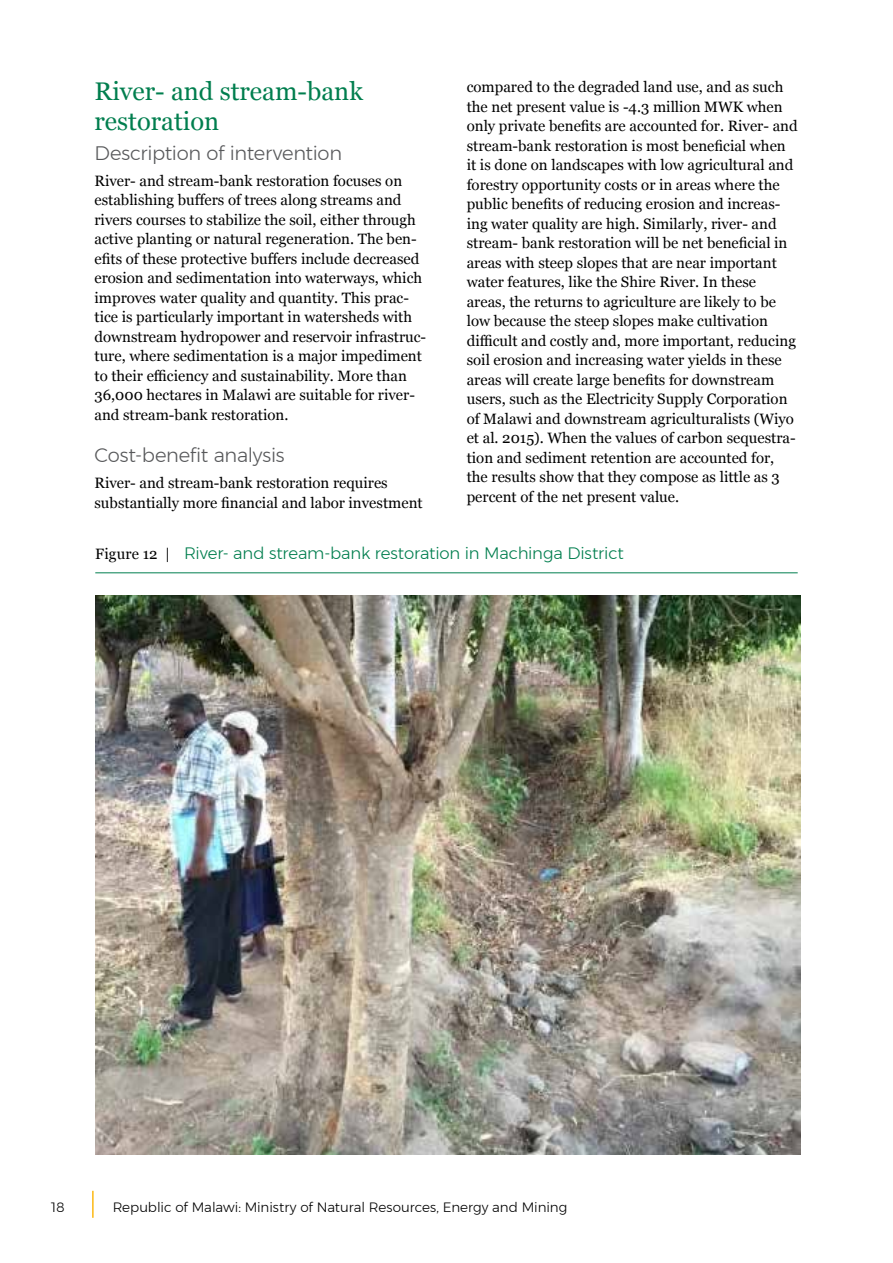
<style>
.page{position:relative;width:893px;height:1263px;background:#fff}
.page>*{position:absolute;margin:0;border:0;box-sizing:border-box;transform-origin:0 0}
.t1{font:25.5px/30px "Georgia";color:#007e4e}
.t2{font:300 19.5px "Montserrat";letter-spacing:-.015em;color:#58595b}
.t3{font:300 16.5px "Montserrat";letter-spacing:-.01em;color:#007e4e}
.t4{font:15px/19.5px "Georgia";color:#000}
.t5{font:300 13.5px "Montserrat";letter-spacing:-.005em;color:#000}
.s1{font-family:"Georgia";font-weight:400;font-size:15px;color:#000}
</style>
<div class="page">
<hr style="left:92px;top:1191px;width:2px;height:27px;background:#fdb913">
<img style="left:95px;top:595px;width:706px;height:560px">
<hr style="left:95px;top:572px;width:703px;height:1px;background:#007e4e">
<h1 class="t1" style="left:94px;top:75px;width:270px">River- and stream-bank restoration</h1>
<h2 class="t2" style="left:94px;top:138px;width:249px">Description of intervention</h2>
<p class="t4" style="left:94px;top:170px;width:333px">River- and stream-bank restoration focuses on establishing buffers of trees along streams and rivers courses to stabilize the soil, either through active planting or natural regeneration. The ben&shy;efits of these protective buffers include decreased erosion and sedimentation into waterways, which improves water quality and quantity. This prac&shy;tice is particularly important in watersheds with downstream hydropower and reservoir infrastruc&shy;ture, where sedimentation is a major impediment to their efficiency and sustainability. More than 36,000 hectares in Malawi are suitable for river&shy;and stream-bank restoration.</p>
<h2 class="t2" style="left:94px;top:440px;width:192px">Cost-benefit analysis</h2>
<p class="t4" style="left:94px;top:472px;width:330px">River- and stream-bank restoration requires substantially more financial and labor investment</p>
<p class="t4" style="left:467px;top:77px;width:332px">compared to the degraded land use, and as such the net present value is -4.3 million MWK when only private benefits are accounted for. River- and stream-bank restoration is most beneficial when it is done on landscapes with low agricultural and forestry opportunity costs or in areas where the public benefits of reducing erosion and increas&shy;ing water quality are high. Similarly, river- and stream- bank restoration will be net beneficial in areas with steep slopes that are near important water features, like the Shire River. In these areas, the returns to agriculture are likely to be low because the steep slopes make cultivation difficult and costly and, more important, reducing soil erosion and increasing water yields in these areas will create large benefits for downstream users, such as the Electricity Supply Corporation of Malawi and downstream agriculturalists (Wiyo et al. 2015). When the values of carbon sequestra&shy;tion and sediment retention are accounted for, the results show that they compose as little as 3 percent of the net present value.</p>
<p class="t3" style="left:95px;top:541px;width:530px"><span class="s1">Figure 12 |</span> River- and stream-bank restoration in Machinga District</p>
<p class="t5" style="left:51px;top:1197px;width:15px">18</p>
<p class="t5" style="left:113px;top:1197px;width:456px">Republic of Malawi: Ministry of Natural Resources, Energy and Mining</p>
</div>
